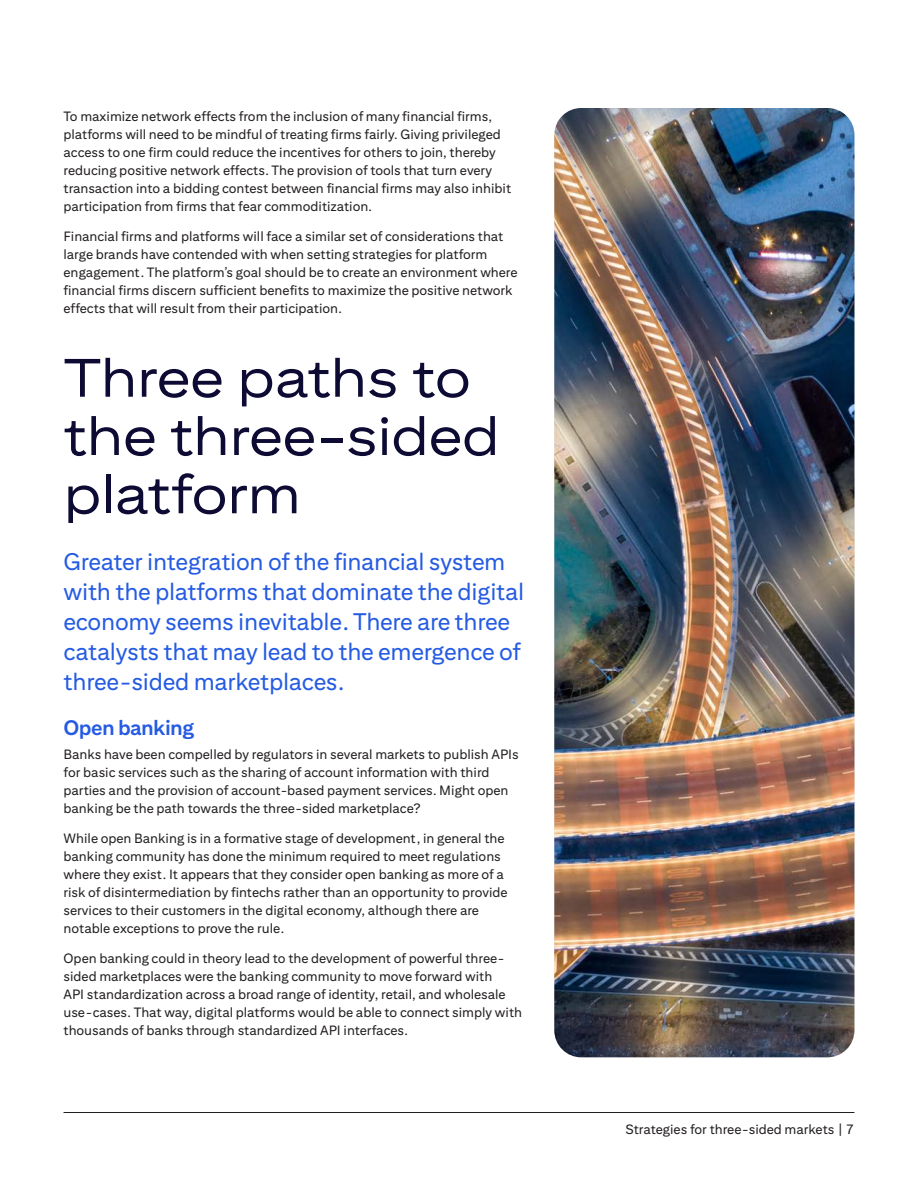
<style>
.page{position:relative;width:918px;height:1188px;background:#fff}
.page>*{position:absolute;margin:0;border:0;box-sizing:border-box;transform-origin:0 0}
.Title_2{font:54px/58.2px "Citi Sans Display";letter-spacing:-.01em;color:#0d0b34}
.Intro_Para{font:24px/30px "Citi Sans Text";letter-spacing:-.01em;color:#255be3}
.Subhead{font:700 21px "Citi Sans Text";letter-spacing:-.025em;color:#255be3}
.Body_Copy{font:13.5px/18px "Citi Sans Text";color:#231f20}
</style>
<div class="page">
<img style="left:554px;top:108px;width:300px;height:949px">
<hr style="left:64px;top:1112px;width:790px;height:1px;background:#231f20">
<p class="Body_Copy" style="left:64px;top:107px;width:449px">To maximize network effects from the inclusion of many financial firms, platforms will need to be mindful of treating firms fairly. Giving privileged access to one firm could reduce the incentives for others to join, thereby reducing positive network effects. The provision of tools that turn every transaction into a bidding contest between financial firms may also inhibit participation from firms that fear commoditization.</p>
<p class="Body_Copy" style="left:64px;top:227px;width:456px">Financial firms and platforms will face a similar set of considerations that large brands have contended with when setting strategies for platform engagement. The platform’s goal should be to create an environment where financial firms discern sufficient benefits to maximize the positive network effects that will result from their participation.</p>
<p class="Title_2" style="left:64px;top:348px;width:438px">Three paths to the three-sided platform</p>
<p class="Intro_Para" style="left:64px;top:546px;width:462px">Greater integration of the financial system with the platforms that dominate the digital economy seems inevitable. There are three catalysts that may lead to the emergence of three-sided marketplaces.</p>
<p class="Subhead" style="left:64px;top:715px;width:132px">Open banking</p>
<p class="Body_Copy" style="left:64px;top:745px;width:457px">Banks have been compelled by regulators in several markets to publish APIs for basic services such as the sharing of account information with third parties and the provision of account-based payment services. Might open banking be the path towards the three-sided marketplace?</p>
<p class="Body_Copy" style="left:64px;top:829px;width:446px">While open Banking is in a formative stage of development, in general the banking community has done the minimum required to meet regulations where they exist. It appears that they consider open banking as more of a risk of disintermediation by fintechs rather than an opportunity to provide services to their customers in the digital economy, although there are notable exceptions to prove the rule.</p>
<p class="Body_Copy" style="left:64px;top:949px;width:460px">Open banking could in theory lead to the development of powerful three&shy;sided marketplaces were the banking community to move forward with<br>API standardization across a broad range of identity, retail, and wholesale use-cases. That way, digital platforms would be able to connect simply with thousands of banks through standardized API interfaces.</p>
<p class="Body_Copy" style="left:625px;top:1120px;width:229px">Strategies for three-sided markets | 7</p>
</div>
